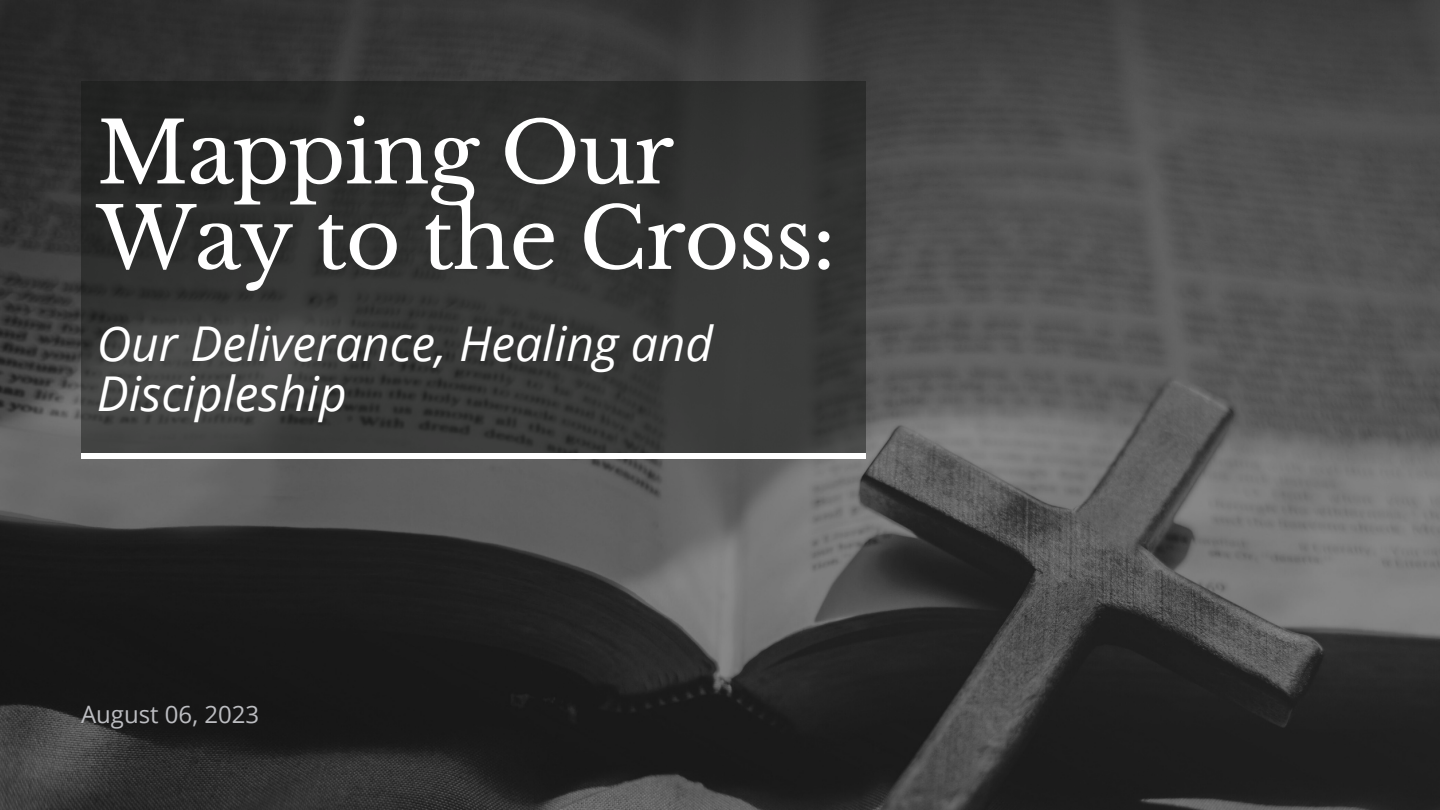
<style>
.page{position:relative;width:1440px;height:810px;background:#fff}
.page>*{position:absolute;margin:0;border:0;box-sizing:border-box;transform-origin:0 0}
.t1{font:84.3px/85.5px "Libre Baskerville";letter-spacing:-.015em;color:#fff}
.t2{font:italic 48px "Open Sans";color:#fff}
.t3{font:24px "Open Sans";color:#bcbdc1}
</style>
<div class="page">
<img style="left:0;top:0;width:1440px;height:810px">
<svg style="left:81px;top:81px;width:784px;height:372px;background:#333433"></svg>
<div style="left:81px;top:453px;width:784px;height:6px;background:#fff"></div>
<p class="t1" style="left:97px;top:111px;width:741px">Mapping Our<br>Way to the Cross:</p>
<p class="t2" style="left:97px;top:310px;width:618px">Our Deliverance, Healing and</p>
<p class="t2" style="left:97px;top:360px;width:251px">Discipleship</p>
<p class="t3" style="left:81px;top:698px;width:180px">August 06, 2023</p>
</div>
